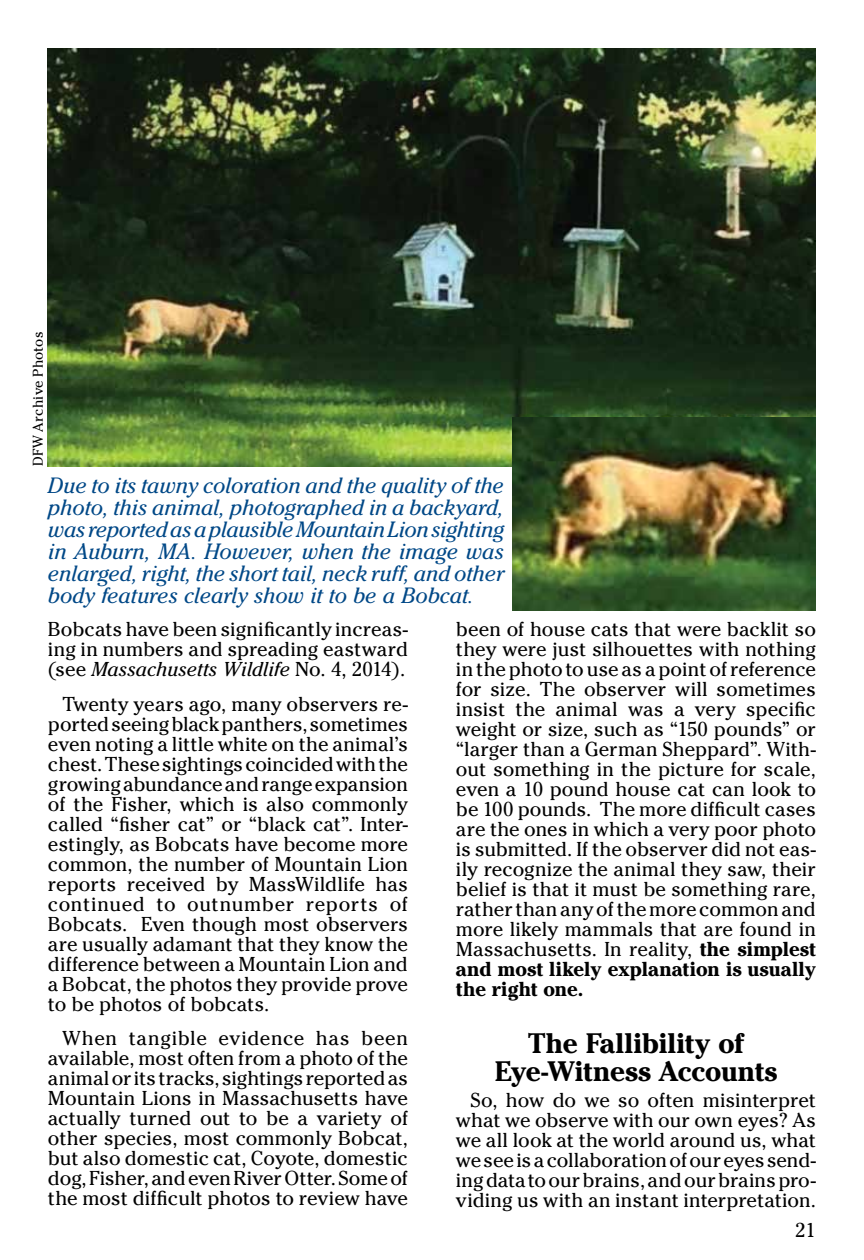
<style>
.page{position:relative;width:864px;height:1260px;background:#fff}
.page>*{position:absolute;margin:0;border:0;box-sizing:border-box;transform-origin:0 0}
.t1{font:700 28px/28px "Cheltenham";letter-spacing:-.01em;color:#000;text-align:center}
.t2{font:italic 22px/22px "Cheltenham";letter-spacing:-.005em;color:#004887;text-align:justify}
.t3{font:20px/20px "Cheltenham";color:#000;text-align:justify}
.t4{font:14px "Cheltenham";letter-spacing:.015em;color:#000}
.s1{font-style:italic}
.s2{font-weight:700}
</style>
<div class="page">
<img style="left:48px;top:48px;width:768px;height:419px">
<img style="left:513px;top:418px;width:303px;height:192px">
<p class="t4" style="left:30px;top:466px;width:136px;rotate:-90deg">DFW Archive Photos</p>
<p class="t2" style="left:48px;top:474px;width:458px">Due to its tawny coloration and the quality of the photo, this animal, photographed in a backyard, was reported as a plausible Mountain Lion sighting in Auburn, MA. However, when the image was enlarged, right, the short tail, neck ruff, and other body features clearly show it to be a Bobcat.</p>
<p class="t3" style="left:48px;top:620px;width:362px">Bobcats have been significantly increas&shy;ing in numbers and spreading eastward (see <span class="s1">Massachusetts Wildlife</span> No. 4, 2014).</p>
<p class="t3" style="left:48px;top:694px;width:362px;text-indent:14px">Twenty years ago, many observers re&shy;ported seeing black panthers, sometimes even noting a little white on the animal’s chest. These sightings coincided with the growing abundance and range expansion of the Fisher, which is also commonly called “fisher cat” or “black cat”. Inter&shy;estingly, as Bobcats have become more common, the number of Mountain Lion reports received by MassWildlife has continued to outnumber reports of Bobcats. Even though most observers are usually adamant that they know the difference between a Mountain Lion and a Bobcat, the photos they provide prove to be photos of bobcats.</p>
<p class="t3" style="left:48px;top:1028px;width:362px;text-indent:14px">When tangible evidence has been available, most often from a photo of the animal or its tracks, sightings reported as Mountain Lions in Massachusetts have actually turned out to be a variety of other species, most commonly Bobcat, but also domestic cat, Coyote, domestic dog, Fisher, and even River Otter. Some of the most difficult photos to review have</p>
<p class="t3" style="left:456px;top:620px;width:362px">been of house cats that were backlit so they were just silhouettes with nothing in the photo to use as a point of reference for size. The observer will sometimes insist the animal was a very specific weight or size, such as “150 pounds” or “larger than a German Sheppard”. With&shy;out something in the picture for scale, even a 10 pound house cat can look to be 100 pounds. The more difficult cases are the ones in which a very poor photo is submitted. If the observer did not eas&shy;ily recognize the animal they saw, their belief is that it must be something rare, rather than any of the more common and more likely mammals that are found in Massachusetts. In reality, <span class="s2">the simplest and most likely explanation is usually the right one.</span></p>
<h1 class="t1" style="left:495px;top:1029px;width:284px">The Fallibility of<br>Eye-Witness Accounts</h1>
<p class="t3" style="left:456px;top:1090px;width:362px;text-indent:14px">So, how do we so often misinterpret what we observe with our own eyes? As we all look at the world around us, what we see is a collaboration of our eyes send&shy;ing data to our brains, and our brains pro&shy;viding us with an instant interpretation.</p>
<p class="t3" style="left:795px;top:1220px;width:22px">21</p>
</div>
